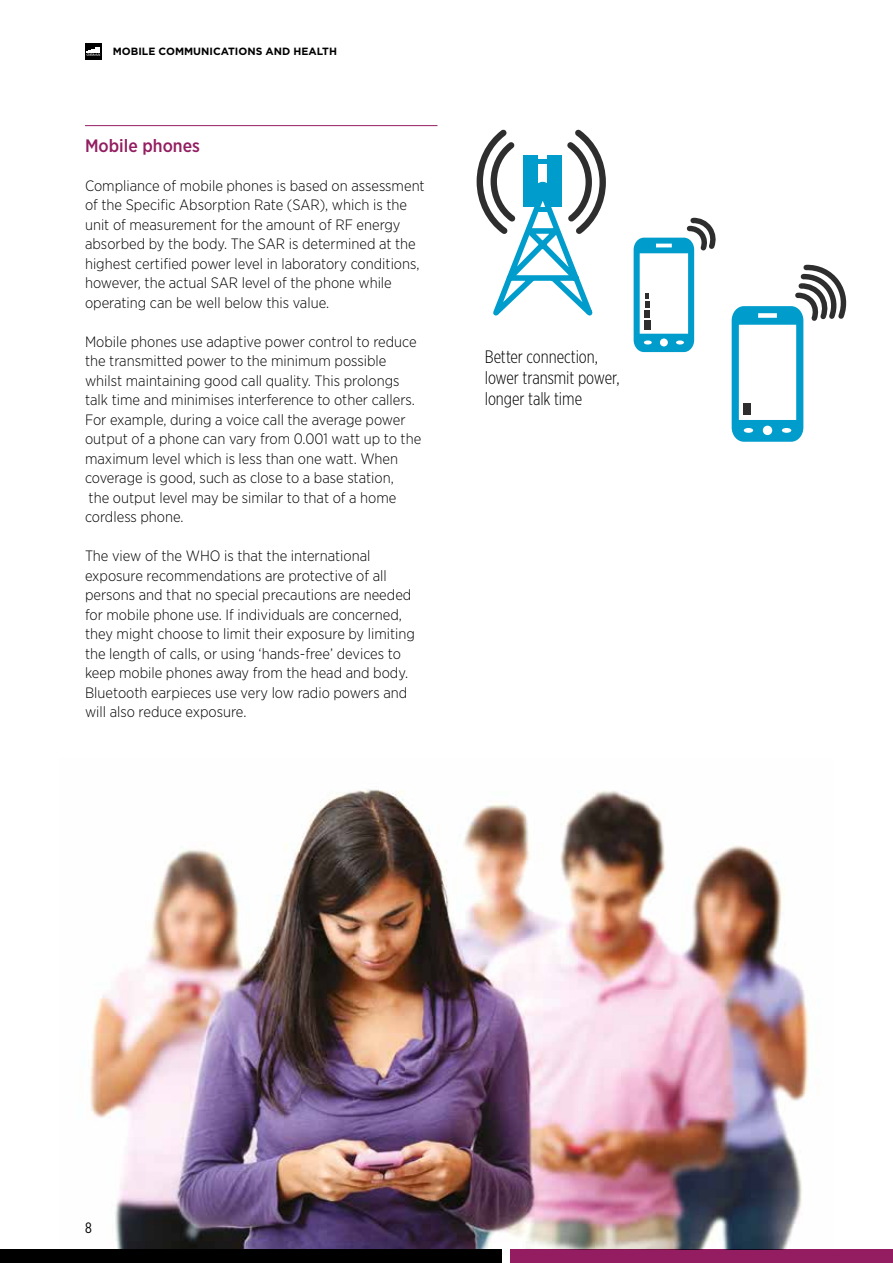
<style>
.page{position:relative;width:893px;height:1263px;background:#fff}
.page>*{position:absolute;margin:0;border:0;box-sizing:border-box;transform-origin:0 0}
.t1{font:300 18px/21px "Gotham X Narrow";letter-spacing:-.005em;color:#000}
.t2{font:500 18px "Gotham Narrow";color:#931d60}
.t3{font:300 15px/19.5px "Gotham Narrow";color:#000}
.t4{font:15px "Gotham X Narrow";color:#000}
.t5{font:700 10.5px "Gotham";color:#000}
</style>
<div class="page">
<div style="left:0;top:1249px;width:502px;height:14px;background:#000"></div>
<div style="left:510px;top:1249px;width:383px;height:14px;background:#931d60"></div>
<div style="left:85px;top:43px;width:17px;height:17px;background:#000"></div>
<svg style="left:86px;top:47px;width:15px;height:9px"></svg>
<hr style="left:85px;top:125px;width:352px;height:1px;background:#931d60">
<img style="left:90px;top:789px;width:719px;height:460px">
<svg style="left:476px;top:129px;width:130px;height:187px"></svg>
<svg style="left:634px;top:217px;width:82px;height:135px"></svg>
<div style="left:645px;top:310px;width:5px;height:8px;background:#2e2e2e"></div>
<svg style="left:732px;top:264px;width:115px;height:178px"></svg>
<div style="left:743px;top:403px;width:8px;height:12px;background:#2e2e2e"></div>
<p class="t5" style="left:113px;top:44px;width:226px">MOBILE COMMUNICATIONS AND HEALTH</p>
<p class="t2" style="left:85px;top:134px;width:116px">Mobile phones</p>
<p class="t3" style="left:85px;top:175px;width:341px">Compliance of mobile phones is based on assessment of the Specific Absorption Rate (SAR), which is the unit of measurement for the amount of RF energy absorbed by the body. The SAR is determined at the highest certified power level in laboratory conditions, however, the actual SAR level of the phone while operating can be well below this value.</p>
<p class="t3" style="left:85px;top:331px;width:338px">Mobile phones use adaptive power control to reduce the transmitted power to the minimum possible whilst maintaining good call quality. This prolongs talk time and minimises interference to other callers.<br>For example, during a voice call the average power output of a phone can vary from 0.001 watt up to the maximum level which is less than one watt. When coverage is good, such as close to a base station,<br>the output level may be similar to that of a home cordless phone.</p>
<p class="t3" style="left:85px;top:546px;width:331px">The view of the WHO is that the international exposure recommendations are protective of all persons and that no special precautions are needed for mobile phone use. If individuals are concerned, they might choose to limit their exposure by limiting the length of calls, or using ‘hands-free’ devices to keep mobile phones away from the head and body.<br>Bluetooth earpieces use very low radio powers and will also reduce exposure.</p>
<p class="t1" style="left:485px;top:346px;width:136px">Better connection, lower transmit power, longer talk time</p>
<p class="t4" style="left:85px;top:1219px;width:8px">8</p>
</div>
